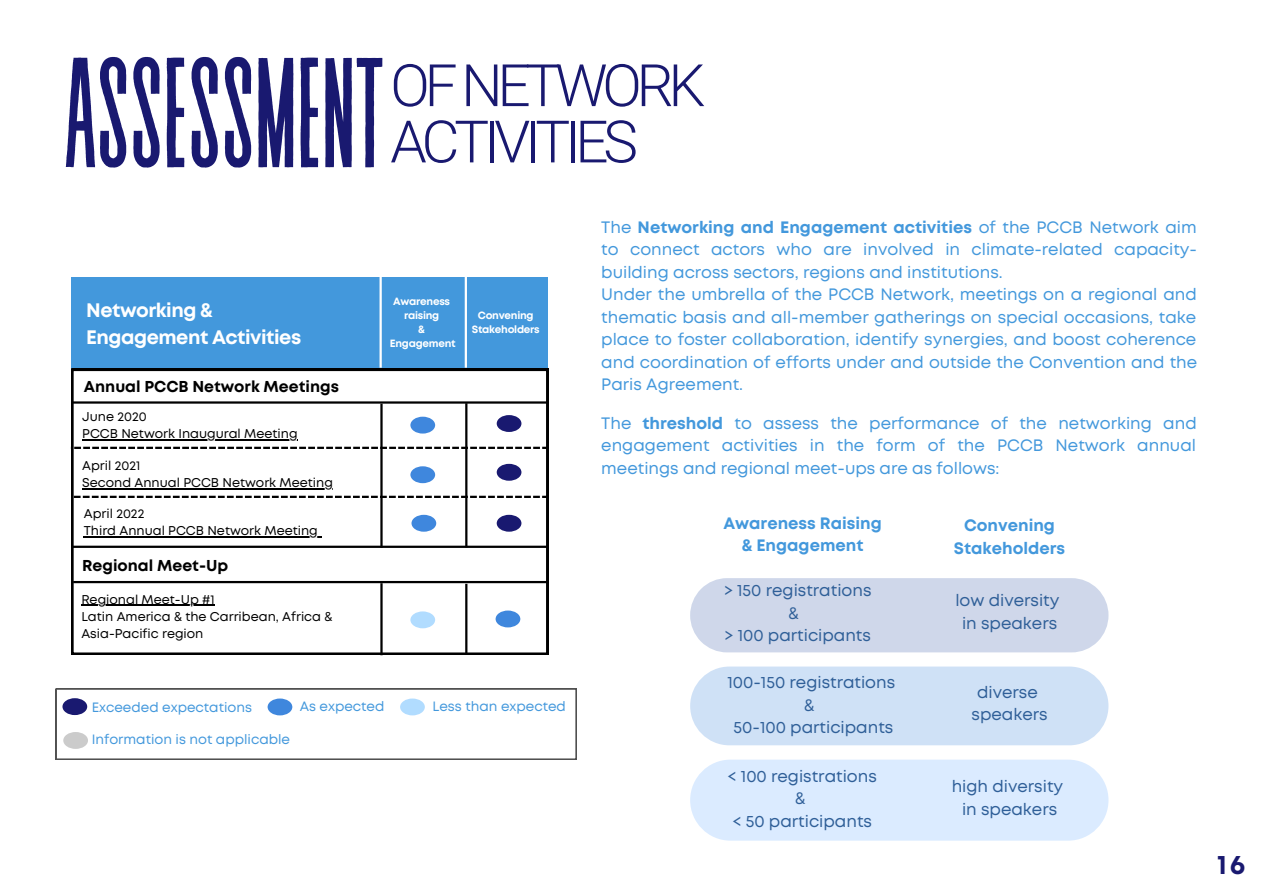
<style>
.page{position:relative;width:1263px;height:894px;background:#fff}
.page>*{position:absolute;margin:0;border:0;box-sizing:border-box;transform-origin:0 0}
.t1{font:156px "Revive 80 Tall";letter-spacing:-.025em;color:#191970}
.t2{font:300 58.5px/56.2px "Roboto";letter-spacing:-.09em;color:#191970}
.t3{font:700 27px "Mont";color:#191970}
.t4{font:700 19.5px/27px "Mont";letter-spacing:-.025em;color:#fff}
.t5{font:16.5px/22.5px "Mont";color:#4398dc}
.t6{font:16.5px/22.5px "Mont";color:#2f5f98;text-align:center}
.t7{font:700 16.5px/22.5px "Mont";color:#4398dc;text-align:center}
.t8{font:700 15.75px "Mont";color:#000}
.t9{font:13.5px "Mont";color:#4398dc}
.t10{font:12.75px/17px "Mont";color:#000}
.t11{font:700 10.5px/14px "Mont";letter-spacing:-.025em;color:#fff;text-align:center}
.s1{font-weight:700}
</style>
<div class="page">
<div style="left:71px;top:277px;width:477px;height:92px;background:#4398dc"></div>
<svg style="left:71px;top:369px;width:477px;height:285px"></svg>
<hr style="left:380px;top:403px;width:3px;height:144px;background:#000">
<hr style="left:465px;top:403px;width:2px;height:144px;background:#000">
<hr style="left:82px;top:439px;width:216px;height:1px;background:#000">
<svg style="left:71px;top:446px;width:478px;height:3px"></svg>
<svg style="left:74px;top:495px;width:475px;height:3px"></svg>
<hr style="left:72px;top:545px;width:477px;height:2px;background:#000">
<hr style="left:72px;top:401px;width:477px;height:2px;background:#000">
<hr style="left:379px;top:270px;width:3px;height:97px;background:#fff">
<hr style="left:465px;top:270px;width:2px;height:97px;background:#fff">
<hr style="left:84px;top:536px;width:234px;height:1px;background:#000">
<hr style="left:81px;top:604px;width:134px;height:1px;background:#000">
<hr style="left:73px;top:580px;width:476px;height:3px;background:#000">
<hr style="left:380px;top:583px;width:3px;height:72px;background:#000">
<hr style="left:465px;top:583px;width:2px;height:71px;background:#000">
<hr style="left:82px;top:488px;width:251px;height:1px;background:#000">
<svg style="left:56px;top:688px;width:520px;height:71px"></svg>
<div style="left:62px;top:698px;width:25px;height:16px;background:#191970;border-radius:50%"></div>
<div style="left:268px;top:698px;width:24px;height:17px;background:#3f87dd;border-radius:50%"></div>
<div style="left:400px;top:698px;width:25px;height:17px;background:#b1dcff;border-radius:50%"></div>
<div style="left:63px;top:731px;width:25px;height:17px;background:#cbcbcb;border-radius:50%"></div>
<div style="left:690px;top:578px;width:418px;height:74px;background:#cfd7ea"></div>
<div style="left:690px;top:666px;width:418px;height:79px;background:#cfe1f6;border-radius:39px"></div>
<div style="left:690px;top:759px;width:418px;height:81px;background:#dbebff;border-radius:40px"></div>
<div style="left:410px;top:416px;width:25px;height:17px;background:#3f87dd;border-radius:50%"></div>
<div style="left:410px;top:466px;width:25px;height:17px;background:#3f87dd;border-radius:50%"></div>
<div style="left:411px;top:514px;width:25px;height:17px;background:#3f87dd;border-radius:50%"></div>
<div style="left:497px;top:514px;width:24px;height:17px;background:#191970;border-radius:50%"></div>
<div style="left:410px;top:611px;width:25px;height:17px;background:#b1dcff;border-radius:50%"></div>
<div style="left:497px;top:463px;width:24px;height:17px;background:#191970;border-radius:50%"></div>
<div style="left:497px;top:415px;width:24px;height:17px;background:#191970;border-radius:50%"></div>
<div style="left:496px;top:610px;width:24px;height:17px;background:#3f87dd;border-radius:50%"></div>
<h1 class="t1" style="left:63px;top:33px;width:324px">ASSESSMENT</h1>
<h2 class="t2" style="left:390px;top:58px;width:317px">OFNETWORK<br>ACTIVITIES</h2>
<p class="t11" style="left:390px;top:295px;width:67px">Awareness raising<br>&amp;<br>Engagement</p>
<p class="t4" style="left:86px;top:298px;width:217px">Networking &amp;<br>Engagement Activities</p>
<p class="t11" style="left:472px;top:308px;width:69px">Convening<br>Stakeholders</p>
<p class="t8" style="left:84px;top:380px;width:257px">Annual PCCB Network Meetings</p>
<p class="t10" style="left:82px;top:409px;width:217px">June 2020<br>PCCB Network Inaugural Meeting</p>
<p class="t10" style="left:82px;top:458px;width:252px">April 2021<br>Second Annual PCCB Network Meeting</p>
<p class="t10" style="left:84px;top:506px;width:236px">April 2022<br>Third Annual PCCB Network Meeting</p>
<p class="t8" style="left:82px;top:559px;width:147px">Regional Meet-Up</p>
<p class="t10" style="left:81px;top:591px;width:252px">Regional Meet-Up #1<br>Latin America &amp; the Carribean, Africa &amp;<br>Asia-Pacific region</p>
<p class="t9" style="left:92px;top:702px;width:162px">Exceeded expectations</p>
<p class="t9" style="left:300px;top:701px;width:86px">As expected</p>
<p class="t9" style="left:432px;top:701px;width:135px">Less than expected</p>
<p class="t9" style="left:92px;top:734px;width:200px">Information is not applicable</p>
<p class="t5" style="left:601px;top:217px;width:597px">The <span class="s1">Networking and Engagement activities</span> of the PCCB Network aim to connect actors who are involved in climate-related capacity&shy;building across sectors, regions and institutions.<br>Under the umbrella of the PCCB Network, meetings on a regional and thematic basis and all-member gatherings on special occasions, take place to foster collaboration, identify synergies, and boost coherence and coordination of efforts under and outside the Convention and the Paris Agreement.</p>
<p class="t5" style="left:601px;top:413px;width:597px;text-align:justify">The <span class="s1">threshold</span> to assess the performance of the networking and engagement activities in the form of the PCCB Network annual meetings and regional meet-ups are as follows:</p>
<p class="t7" style="left:723px;top:513px;width:160px">Awareness Raising &amp; Engagement</p>
<p class="t6" style="left:724px;top:580px;width:149px">&gt; 150 registrations &amp;<br>&gt; 100 participants</p>
<p class="t6" style="left:727px;top:672px;width:169px">100-150 registrations &amp;<br>50-100 participants</p>
<p class="t6" style="left:728px;top:765px;width:150px">&lt; 100 registrations &amp;<br>&lt; 50 participants</p>
<p class="t7" style="left:954px;top:515px;width:113px">Convening<br>Stakeholders</p>
<p class="t6" style="left:955px;top:590px;width:106px">low diversity in speakers</p>
<p class="t6" style="left:971px;top:681px;width:78px">diverse speakers</p>
<p class="t6" style="left:952px;top:776px;width:113px">high diversity in speakers</p>
<h3 class="t3" style="left:1217px;top:854px;width:30px">16</h3>
</div>
